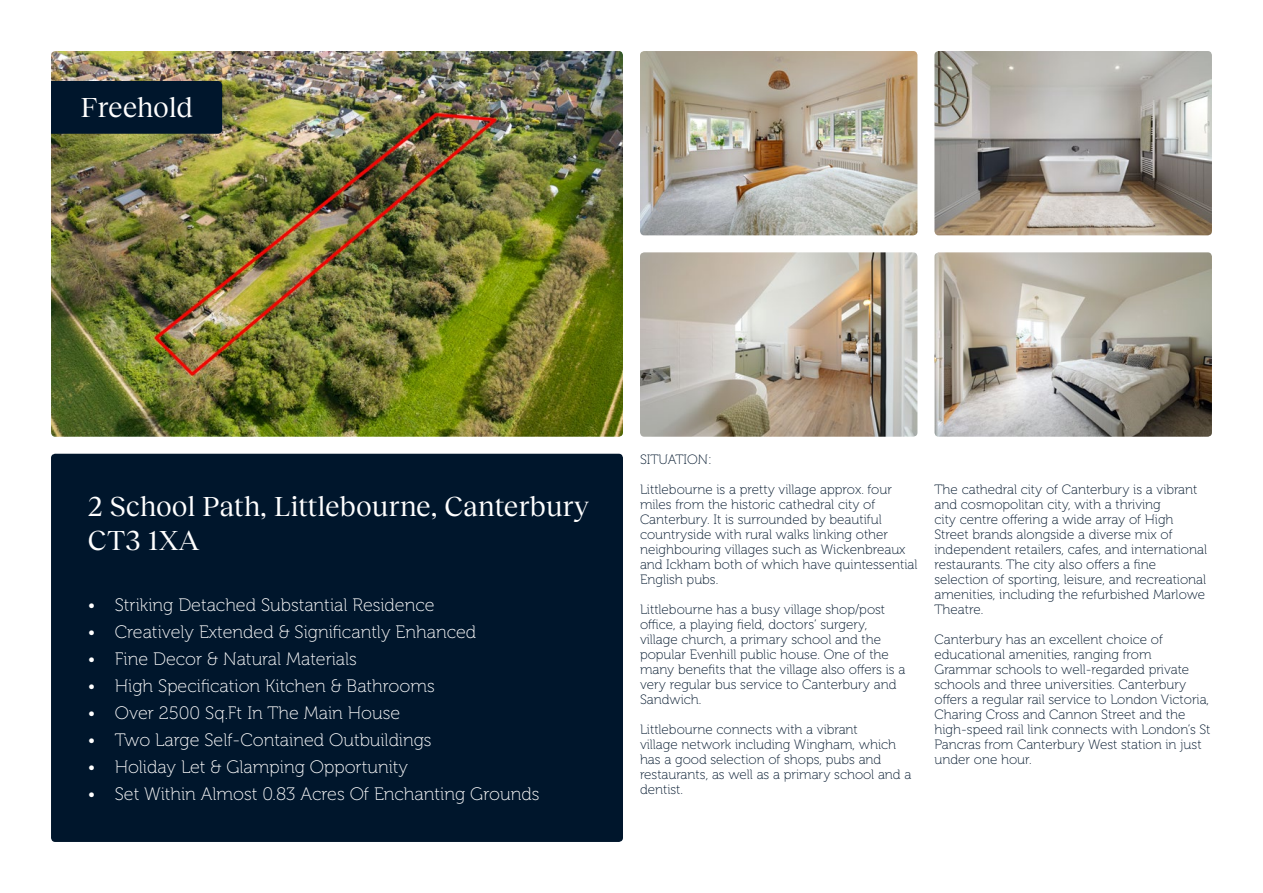
<style>
.page{position:relative;width:1263px;height:893px;background:#fff}
.page>*{position:absolute;margin:0;border:0;box-sizing:border-box;transform-origin:0 0}
.t1{font:28.5px/34px "Reckless Neue";color:#fff}
.t2{font:18px "Museo 100";color:#fff}
.t3{font:13.5px/15px "Museo 100";color:#00162c}
</style>
<div class="page">
<div style="left:51px;top:454px;width:572px;height:388px;background:#00162c;border-radius:4px"></div>
<img style="left:51px;top:51px;width:572px;height:386px">
<img style="left:640px;top:51px;width:277px;height:184px">
<img style="left:640px;top:252px;width:277px;height:185px">
<img style="left:934px;top:51px;width:278px;height:184px">
<img style="left:934px;top:252px;width:278px;height:185px">
<div style="left:51px;top:81px;width:171px;height:53px;background:#00162c"></div>
<h1 class="t1" style="left:81px;top:89px;width:114px">Freehold</h1>
<h1 class="t1" style="left:88px;top:487px;width:503px">2 School Path, Littlebourne, Canterbury<br>CT3 1XA</h1>
<h2 class="t2" style="left:88px;top:595px;width:348px">• Striking Detached Substantial Residence</h2>
<h2 class="t2" style="left:88px;top:622px;width:390px">• Creatively Extended &amp; Significantly Enhanced</h2>
<h2 class="t2" style="left:88px;top:649px;width:271px">• Fine Decor &amp; Natural Materials</h2>
<h2 class="t2" style="left:88px;top:676px;width:348px">• High Specification Kitchen &amp; Bathrooms</h2>
<h2 class="t2" style="left:88px;top:703px;width:314px">• Over 2500 Sq.Ft In The Main House</h2>
<h2 class="t2" style="left:88px;top:730px;width:345px">• Two Large Self-Contained Outbuildings</h2>
<h2 class="t2" style="left:88px;top:757px;width:322px">• Holiday Let &amp; Glamping Opportunity</h2>
<h2 class="t2" style="left:88px;top:784px;width:453px">• Set Within Almost 0.83 Acres Of Enchanting Grounds</h2>
<p class="t3" style="left:640px;top:452px;width:73px">SITUATION:</p>
<p class="t3" style="left:640px;top:482px;width:279px">Littlebourne is a pretty village approx. four miles from the historic cathedral city of Canterbury. It is surrounded by beautiful countryside with rural walks linking other neighbouring villages such as Wickenbreaux and Ickham both of which have quintessential English pubs.</p>
<p class="t3" style="left:640px;top:602px;width:267px">Littlebourne has a busy village shop/post office, a playing field, doctors’ surgery, village church, a primary school and the popular Evenhill public house. One of the many benefits that the village also offers is a very regular bus service to Canterbury and Sandwich.</p>
<p class="t3" style="left:640px;top:722px;width:273px">Littlebourne connects with a vibrant<br>village network including Wingham, which has a good selection of shops, pubs and restaurants, as well as a primary school and a dentist.</p>
<p class="t3" style="left:934px;top:482px;width:274px">The cathedral city of Canterbury is a vibrant and cosmopolitan city, with a thriving<br>city centre offering a wide array of High Street brands alongside a diverse mix of independent retailers, cafes, and international restaurants. The city also offers a fine selection of sporting, leisure, and recreational amenities, including the refurbished Marlowe Theatre.</p>
<p class="t3" style="left:934px;top:632px;width:278px">Canterbury has an excellent choice of educational amenities, ranging from Grammar schools to well-regarded private schools and three universities. Canterbury offers a regular rail service to London Victoria, Charing Cross and Cannon Street and the high-speed rail link connects with London’s St Pancras from Canterbury West station in just under one hour.</p>
</div>
